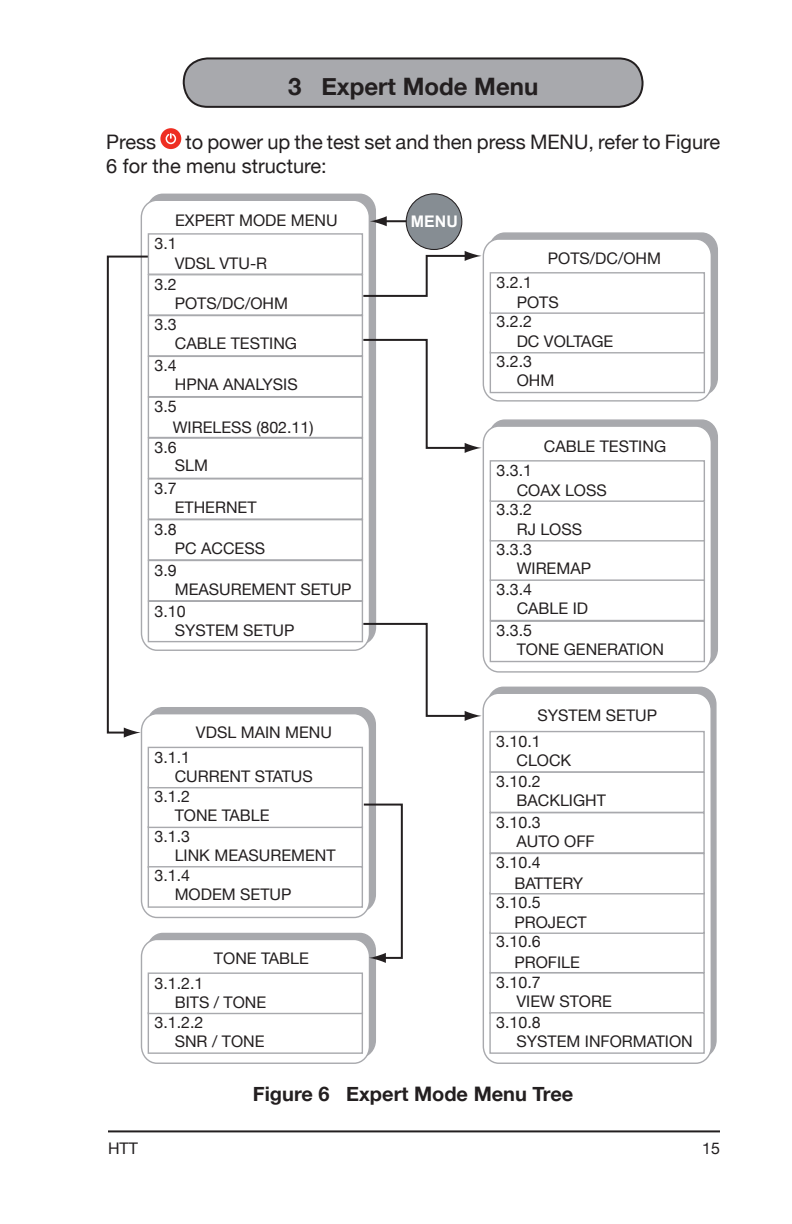
<style>
.page{position:relative;width:792px;height:1224px;background:#fff}
.page>*{position:absolute;margin:0;border:0;box-sizing:border-box;transform-origin:0 0}
.t1{font:700 24px "Helvetica Neue";color:#231f20}
.t2{font:20px/24px "Helvetica Neue";color:#231f20}
.t3{font:700 20px "Helvetica Neue";color:#231f20}
.t4{font:16px "Helvetica Neue";color:#231f20}
.t5{font:700 16px "Arial";color:#fff}
</style>
<div class="page">
<hr style="left:108px;top:1130px;width:612px;height:2px;background:#231f20">
<div style="left:184px;top:58px;width:459px;height:49px;background:#a8a9ad;border-radius:24px"></div>
<div style="left:183px;top:57px;width:461px;height:51px;border:2px solid #231f20;border-radius:24px"></div>
<div style="left:160px;top:128px;width:21px;height:21px;background:#ee2e22;border-radius:50%"></div>
<svg style="left:165px;top:133px;width:12px;height:12px"></svg>
<div style="left:148px;top:315px;width:215px;height:42px;border:1px solid #a8a9ad"></div>
<div style="left:148px;top:274px;width:215px;height:42px;border:1px solid #a8a9ad"></div>
<div style="left:148px;top:233px;width:215px;height:42px;border:1px solid #a8a9ad"></div>
<div style="left:148px;top:478px;width:215px;height:42px;border:1px solid #a8a9ad"></div>
<div style="left:148px;top:437px;width:215px;height:42px;border:1px solid #a8a9ad"></div>
<div style="left:148px;top:396px;width:215px;height:42px;border:1px solid #a8a9ad"></div>
<div style="left:148px;top:519px;width:215px;height:42px;border:1px solid #a8a9ad"></div>
<div style="left:148px;top:560px;width:215px;height:41px;border:1px solid #a8a9ad"></div>
<div style="left:148px;top:601px;width:215px;height:41px;border:1px solid #a8a9ad"></div>
<div style="left:489px;top:233px;width:228px;height:162px;background:#a8a9ad;border-radius:16px"></div>
<div style="left:483px;top:239px;width:228px;height:162px;background:#fff;border-radius:16px"></div>
<div style="left:483px;top:238px;width:229px;height:164px;border:1px solid #a8a9ad;border-radius:16px"></div>
<div style="left:490px;top:352px;width:215px;height:41px;border:1px solid #a8a9ad"></div>
<div style="left:490px;top:312px;width:215px;height:41px;border:1px solid #a8a9ad"></div>
<div style="left:490px;top:272px;width:215px;height:42px;border:1px solid #a8a9ad"></div>
<div style="left:489px;top:420px;width:228px;height:246px;background:#a8a9ad;border-radius:16px"></div>
<div style="left:483px;top:426px;width:228px;height:246px;background:#fff;border-radius:16px"></div>
<div style="left:483px;top:425px;width:229px;height:248px;border:1px solid #a8a9ad;border-radius:16px"></div>
<div style="left:490px;top:540px;width:215px;height:41px;border:1px solid #a8a9ad"></div>
<div style="left:490px;top:500px;width:215px;height:42px;border:1px solid #a8a9ad"></div>
<div style="left:490px;top:460px;width:215px;height:42px;border:1px solid #a8a9ad"></div>
<div style="left:490px;top:580px;width:215px;height:41px;border:1px solid #a8a9ad"></div>
<div style="left:490px;top:621px;width:215px;height:41px;border:1px solid #a8a9ad"></div>
<div style="left:147px;top:708px;width:228px;height:203px;background:#a8a9ad;border-radius:16px"></div>
<div style="left:141px;top:714px;width:228px;height:203px;background:#fff;border-radius:16px"></div>
<div style="left:141px;top:713px;width:229px;height:205px;border:1px solid #a8a9ad;border-radius:16px"></div>
<div style="left:148px;top:786px;width:215px;height:42px;border:1px solid #a8a9ad"></div>
<div style="left:148px;top:747px;width:215px;height:41px;border:1px solid #a8a9ad"></div>
<div style="left:148px;top:866px;width:215px;height:42px;border:1px solid #a8a9ad"></div>
<div style="left:147px;top:933px;width:228px;height:124px;background:#a8a9ad;border-radius:16px"></div>
<div style="left:147px;top:933px;width:229px;height:125px;border:1px solid #a8a9ad;border-radius:16px"></div>
<div style="left:141px;top:939px;width:228px;height:124px;background:#fff;border-radius:16px"></div>
<div style="left:141px;top:939px;width:229px;height:125px;border:1px solid #a8a9ad;border-radius:16px"></div>
<div style="left:148px;top:1012px;width:215px;height:42px;border:1px solid #a8a9ad"></div>
<div style="left:148px;top:972px;width:215px;height:42px;border:1px solid #a8a9ad"></div>
<svg style="left:362px;top:803px;width:41px;height:160px"></svg>
<svg style="left:361px;top:251px;width:121px;height:47px"></svg>
<svg style="left:361px;top:338px;width:121px;height:115px"></svg>
<svg style="left:361px;top:622px;width:121px;height:99px"></svg>
<svg style="left:106px;top:255px;width:44px;height:483px"></svg>
<hr style="left:383px;top:220px;width:54px;height:2px;background:#231f20">
<svg style="left:370px;top:216px;width:17px;height:10px"></svg>
<div style="left:406px;top:194px;width:56px;height:55px;background:#868d93;border-radius:50%"></div>
<div style="left:406px;top:193px;width:56px;height:57px;border:1px solid #231f20;border-radius:50%"></div>
<div style="left:488px;top:687px;width:228px;height:370px;background:#a8a9ad;border-radius:16px"></div>
<div style="left:483px;top:693px;width:228px;height:370px;background:#fff;border-radius:16px"></div>
<div style="left:482px;top:693px;width:230px;height:371px;border:1px solid #a8a9ad;border-radius:16px"></div>
<div style="left:489px;top:812px;width:216px;height:42px;border:1px solid #a8a9ad"></div>
<div style="left:489px;top:771px;width:216px;height:42px;border:1px solid #a8a9ad"></div>
<div style="left:489px;top:731px;width:216px;height:42px;border:1px solid #a8a9ad"></div>
<div style="left:489px;top:932px;width:216px;height:41px;border:1px solid #a8a9ad"></div>
<div style="left:489px;top:972px;width:216px;height:42px;border:1px solid #a8a9ad"></div>
<div style="left:489px;top:1012px;width:216px;height:42px;border:1px solid #a8a9ad"></div>
<div style="left:489px;top:892px;width:216px;height:42px;border:1px solid #a8a9ad"></div>
<div style="left:489px;top:853px;width:216px;height:41px;border:1px solid #a8a9ad"></div>
<h1 class="t1" style="left:288px;top:72px;width:252px">3 Expert Mode Menu</h1>
<p class="t2" style="left:106px;top:130px;width:615px;text-indent:79px">to power up the test set and then press MENU, refer to Figure<br>6 for the menu structure:</p>
<p class="t2" style="left:106px;top:130px;width:51px">Press</p>
<p class="t4" style="left:175px;top:210px;width:164px">EXPERT MODE MENU</p>
<p class="t5" style="left:411px;top:212px;width:49px">MENU</p>
<p class="t4" style="left:155px;top:234px;width:24px">3.1</p>
<p class="t4" style="left:175px;top:253px;width:94px">VDSL VTU-R</p>
<p class="t4" style="left:548px;top:249px;width:115px">POTS/DC/OHM</p>
<p class="t4" style="left:155px;top:274px;width:24px">3.2</p>
<p class="t4" style="left:496px;top:273px;width:37px">3.2.1</p>
<p class="t4" style="left:175px;top:294px;width:115px">POTS/DC/OHM</p>
<p class="t4" style="left:517px;top:292px;width:44px">POTS</p>
<p class="t4" style="left:155px;top:315px;width:24px">3.3</p>
<p class="t4" style="left:496px;top:312px;width:37px">3.2.2</p>
<p class="t4" style="left:175px;top:334px;width:124px">CABLE TESTING</p>
<p class="t4" style="left:517px;top:331px;width:98px">DC VOLTAGE</p>
<p class="t4" style="left:155px;top:356px;width:24px">3.4</p>
<p class="t4" style="left:496px;top:352px;width:37px">3.2.3</p>
<p class="t4" style="left:175px;top:375px;width:124px">HPNA ANALYSIS</p>
<p class="t4" style="left:517px;top:371px;width:39px">OHM</p>
<p class="t4" style="left:155px;top:397px;width:24px">3.5</p>
<p class="t4" style="left:173px;top:417px;width:142px">WIRELESS (802.11)</p>
<p class="t4" style="left:155px;top:437px;width:24px">3.6</p>
<p class="t4" style="left:544px;top:437px;width:124px">CABLE TESTING</p>
<p class="t4" style="left:175px;top:456px;width:35px">SLM</p>
<p class="t4" style="left:496px;top:461px;width:37px">3.3.1</p>
<p class="t4" style="left:155px;top:479px;width:24px">3.7</p>
<p class="t4" style="left:517px;top:480px;width:92px">COAX LOSS</p>
<p class="t4" style="left:175px;top:498px;width:83px">ETHERNET</p>
<p class="t4" style="left:496px;top:500px;width:37px">3.3.2</p>
<p class="t4" style="left:155px;top:520px;width:24px">3.8</p>
<p class="t4" style="left:517px;top:519px;width:67px">RJ LOSS</p>
<p class="t4" style="left:175px;top:539px;width:92px">PC ACCESS</p>
<p class="t4" style="left:496px;top:540px;width:37px">3.3.3</p>
<p class="t4" style="left:155px;top:561px;width:24px">3.9</p>
<p class="t4" style="left:517px;top:559px;width:76px">WIREMAP</p>
<p class="t4" style="left:175px;top:580px;width:178px">MEASUREMENT SETUP</p>
<p class="t4" style="left:496px;top:580px;width:37px">3.3.4</p>
<p class="t4" style="left:155px;top:602px;width:33px">3.10</p>
<p class="t4" style="left:517px;top:598px;width:73px">CABLE ID</p>
<p class="t4" style="left:175px;top:620px;width:121px">SYSTEM SETUP</p>
<p class="t4" style="left:496px;top:621px;width:37px">3.3.5</p>
<p class="t4" style="left:517px;top:639px;width:149px">TONE GENERATION</p>
<p class="t4" style="left:537px;top:706px;width:121px">SYSTEM SETUP</p>
<p class="t4" style="left:196px;top:723px;width:138px">VDSL MAIN MENU</p>
<p class="t4" style="left:496px;top:732px;width:46px">3.10.1</p>
<p class="t4" style="left:154px;top:748px;width:37px">3.1.1</p>
<p class="t4" style="left:516px;top:751px;width:56px">CLOCK</p>
<p class="t4" style="left:175px;top:767px;width:140px">CURRENT STATUS</p>
<p class="t4" style="left:496px;top:772px;width:46px">3.10.2</p>
<p class="t4" style="left:154px;top:787px;width:37px">3.1.2</p>
<p class="t4" style="left:516px;top:791px;width:91px">BACKLIGHT</p>
<p class="t4" style="left:175px;top:806px;width:96px">TONE TABLE</p>
<p class="t4" style="left:496px;top:812px;width:46px">3.10.3</p>
<p class="t4" style="left:154px;top:826px;width:37px">3.1.3</p>
<p class="t4" style="left:516px;top:831px;width:80px">AUTO OFF</p>
<p class="t4" style="left:175px;top:845px;width:162px">LINK MEASUREMENT</p>
<p class="t4" style="left:154px;top:866px;width:37px">3.1.4</p>
<p class="t4" style="left:175px;top:885px;width:118px">MODEM SETUP</p>
<p class="t4" style="left:496px;top:853px;width:46px">3.10.4</p>
<p class="t4" style="left:514px;top:874px;width:70px">BATTERY</p>
<p class="t4" style="left:496px;top:892px;width:46px">3.10.5</p>
<p class="t4" style="left:514px;top:913px;width:74px">PROJECT</p>
<p class="t4" style="left:496px;top:932px;width:46px">3.10.6</p>
<p class="t4" style="left:214px;top:949px;width:96px">TONE TABLE</p>
<p class="t4" style="left:514px;top:953px;width:67px">PROFILE</p>
<p class="t4" style="left:154px;top:973px;width:50px">3.1.2.1</p>
<p class="t4" style="left:496px;top:973px;width:46px">3.10.7</p>
<p class="t4" style="left:175px;top:993px;width:93px">BITS / TONE</p>
<p class="t4" style="left:516px;top:992px;width:97px">VIEW STORE</p>
<p class="t4" style="left:154px;top:1013px;width:50px">3.1.2.2</p>
<p class="t4" style="left:496px;top:1013px;width:46px">3.10.8</p>
<p class="t4" style="left:175px;top:1032px;width:91px">SNR / TONE</p>
<p class="t4" style="left:516px;top:1032px;width:178px">SYSTEM INFORMATION</p>
<p class="t3" style="left:253px;top:1081px;width:322px">Figure 6 Expert Mode Menu Tree</p>
<p class="t4" style="left:108px;top:1139px;width:31px">HTT</p>
<p class="t4" style="left:702px;top:1139px;width:19px">15</p>
</div>
